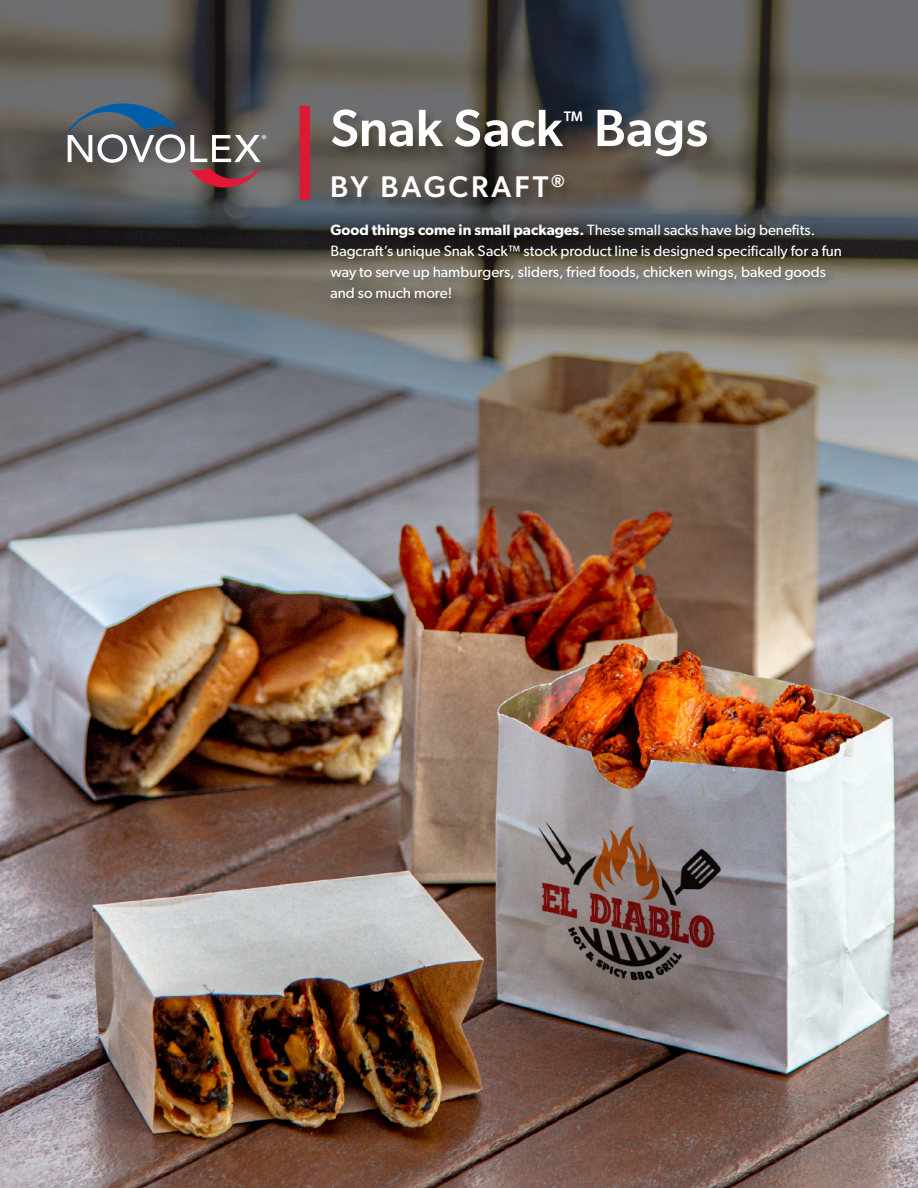
<style>
.page{position:relative;width:918px;height:1188px;background:#fff}
.page>*{position:absolute;margin:0;border:0;box-sizing:border-box;transform-origin:0 0}
.t1{font:500 52.5px "Gibson";color:#fff}
.t2{font:500 30px "Gibson";letter-spacing:.095em;color:#fff}
.t3{font:15px/21px "Gibson";color:#fff}
.s1{font-weight:600}
</style>
<div class="page">
<img style="left:0;top:0;width:918px;height:1188px">
<div style="left:330px;top:107px;width:389px;height:62px;background:#000;opacity:.3"></div>
<div style="left:330px;top:173px;width:247px;height:37px;background:#000;opacity:.3"></div>
<div style="left:300px;top:106px;width:10px;height:94px;background:#da1a32"></div>
<div style="left:329px;top:222px;width:524px;height:88px;background:#000;opacity:.3"></div>
<svg style="left:68px;top:103px;width:198px;height:84px;background:#686569"></svg>
<h1 class="t1" style="left:330px;top:96px;width:379px">Snak Sack<sup>™</sup> Bags</h1>
<h2 class="t2" style="left:330px;top:169px;width:236px">BY BAGCRAFT<sup>®</sup></h2>
<p class="t3" style="left:330px;top:219px;width:513px"><span class="s1">Good things come in small packages.</span> These small sacks have big benefits.<br>Bagcraft’s unique Snak Sack™ stock product line is designed specifically for a fun way to serve up hamburgers, sliders, fried foods, chicken wings, baked goods and so much more!</p>
</div>
